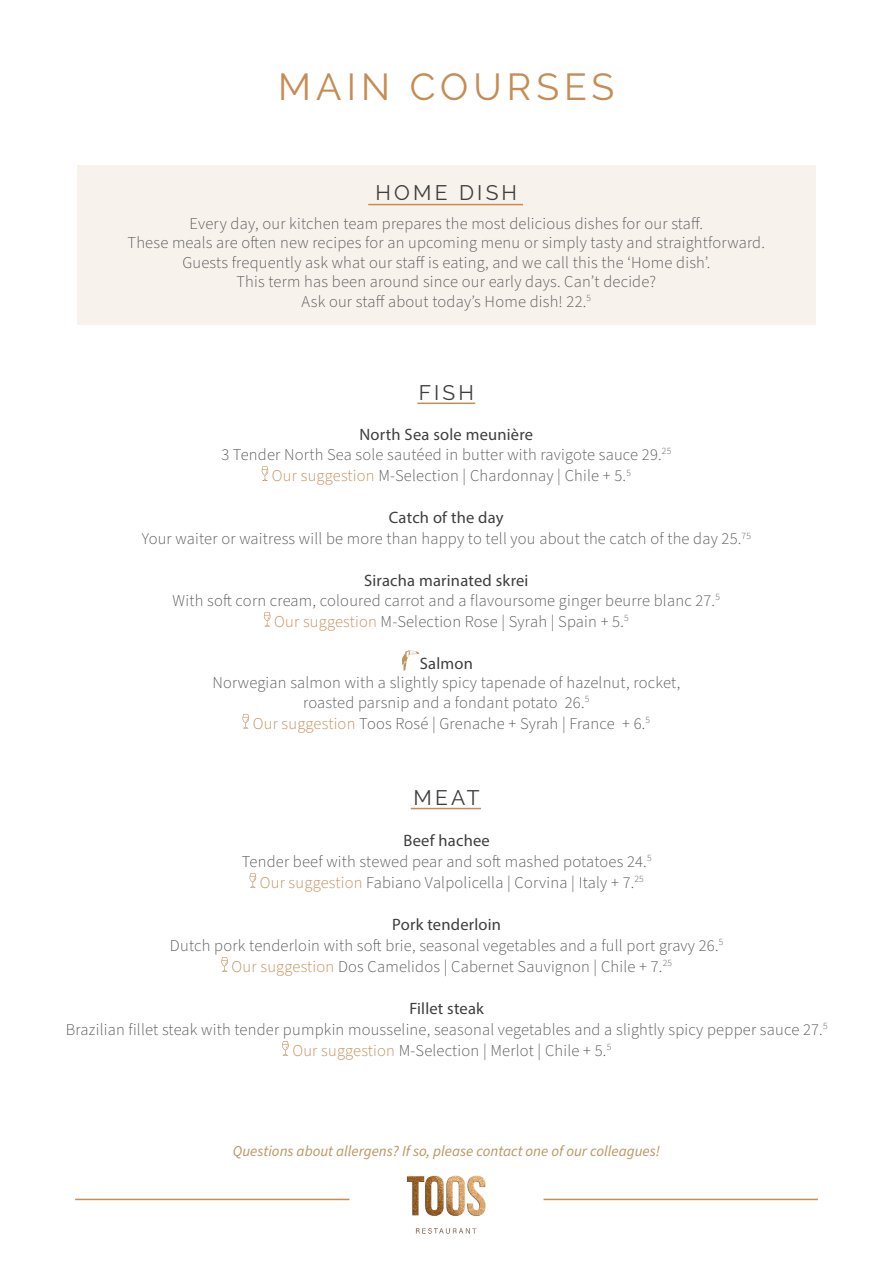
<style>
.page{position:relative;width:893px;height:1263px;background:#fff}
.page>*{position:absolute;margin:0;border:0;box-sizing:border-box;transform-origin:0 0}
.t1{font:37.5px "Raleway";letter-spacing:.135em;color:#c58c53}
.t2{font:21px "Raleway";letter-spacing:.15em;color:#3e3e3f}
.t3{font:300 16.5px "Source Sans Pro";letter-spacing:.015em;color:#57585a}
.t4{font:16.5px "Myriad Pro";letter-spacing:.015em;color:#3e3e3f}
.t5{font:italic 15px "Source Sans Pro";color:#ba965e}
.s1{color:#c58c53}
</style>
<div class="page">
<img style="left:407px;top:1175px;width:79px;height:59px">
<hr style="left:544px;top:1199px;width:274px;height:1px;background:#c58c53">
<hr style="left:75px;top:1199px;width:274px;height:1px;background:#c58c53">
<svg style="left:249px;top:873px;width:7px;height:15px"></svg>
<svg style="left:221px;top:957px;width:7px;height:15px"></svg>
<svg style="left:282px;top:1041px;width:7px;height:15px"></svg>
<hr style="left:411px;top:808px;width:70px;height:1px;background:#c58c53">
<svg style="left:262px;top:466px;width:6px;height:15px"></svg>
<svg style="left:264px;top:612px;width:7px;height:14px"></svg>
<svg style="left:242px;top:714px;width:7px;height:14px"></svg>
<hr style="left:417px;top:403px;width:58px;height:1px;background:#c58c53">
<div style="left:77px;top:165px;width:739px;height:160px;background:#f8f2ec"></div>
<hr style="left:368px;top:204px;width:155px;height:1px;background:#c58c53">
<svg style="left:402px;top:650px;width:18px;height:21px"></svg>
<p class="t1" style="left:278px;top:65px;width:337px">MAIN COURSES</p>
<p class="t2" style="left:376px;top:180px;width:143px">HOME DISH</p>
<p class="t3" style="left:190px;top:212px;width:515px">Every day, our kitchen team prepares the most delicious dishes for our staff.</p>
<p class="t3" style="left:128px;top:232px;width:639px">These meals are often new recipes for an upcoming menu or simply tasty and straightforward.</p>
<p class="t3" style="left:182px;top:251px;width:529px">Guests frequently ask what our staff is eating, and we call this the ‘Home dish’.</p>
<p class="t3" style="left:236px;top:271px;width:421px">This term has been around since our early days. Can’t decide?</p>
<p class="t3" style="left:301px;top:290px;width:291px">Ask our staff about today’s Home dish! 22.<sup>5</sup></p>
<p class="t2" style="left:419px;top:380px;width:57px">FISH</p>
<p class="t4" style="left:359px;top:425px;width:175px">North Sea sole meunière</p>
<p class="t3" style="left:221px;top:443px;width:451px">3 Tender North Sea sole sautéed in butter with ravigote sauce 29.<sup>25</sup></p>
<p class="t3" style="left:272px;top:464px;width:360px"><span class="s1">Our suggestion</span> M-Selection | Chardonnay | Chile + 5.<sup>5</sup></p>
<p class="t4" style="left:389px;top:507px;width:116px">Catch of the day</p>
<p class="t3" style="left:142px;top:527px;width:611px">Your waiter or waitress will be more than happy to tell you about the catch of the day 25.<sup>75</sup></p>
<p class="t4" style="left:364px;top:570px;width:166px">Siracha marinated skrei</p>
<p class="t3" style="left:173px;top:589px;width:549px">With soft corn cream, coloured carrot and a flavoursome ginger beurre blanc 27.<sup>5</sup></p>
<p class="t3" style="left:274px;top:610px;width:356px"><span class="s1">Our suggestion</span> M-Selection Rose | Syrah | Spain + 5.<sup>5</sup></p>
<p class="t4" style="left:420px;top:653px;width:55px">Salmon</p>
<p class="t3" style="left:212px;top:671px;width:469px">Norwegian salmon with a slightly spicy tapenade of hazelnut, rocket,</p>
<p class="t3" style="left:303px;top:691px;width:288px">roasted parsnip and a fondant potato 26.<sup>5</sup></p>
<p class="t3" style="left:253px;top:712px;width:399px"><span class="s1">Our suggestion</span> Toos Rosé | Grenache + Syrah | France + 6.<sup>5</sup></p>
<p class="t2" style="left:414px;top:786px;width:68px">MEAT</p>
<p class="t4" style="left:404px;top:830px;width:88px">Beef hachee</p>
<p class="t3" style="left:242px;top:850px;width:411px">Tender beef with stewed pear and soft mashed potatoes 24.<sup>5</sup></p>
<p class="t3" style="left:260px;top:871px;width:385px"><span class="s1">Our suggestion</span> Fabiano Valpolicella | Corvina | Italy + 7.<sup>25</sup></p>
<p class="t4" style="left:392px;top:914px;width:110px">Pork tenderloin</p>
<p class="t3" style="left:170px;top:934px;width:555px">Dutch pork tenderloin with soft brie, seasonal vegetables and a full port gravy 26.<sup>5</sup></p>
<p class="t3" style="left:232px;top:955px;width:442px"><span class="s1">Our suggestion</span> Dos Camelidos | Cabernet Sauvignon | Chile + 7.<sup>25</sup></p>
<p class="t4" style="left:409px;top:998px;width:76px">Fillet steak</p>
<p class="t3" style="left:66px;top:1018px;width:763px">Brazilian fillet steak with tender pumpkin mousseline, seasonal vegetables and a slightly spicy pepper sauce 27.<sup>5</sup></p>
<p class="t3" style="left:292px;top:1039px;width:320px"><span class="s1">Our suggestion</span> M-Selection | Merlot | Chile + 5.<sup>5</sup></p>
<p class="t5" style="left:233px;top:1141px;width:428px">Questions about allergens? If so, please contact one of our colleagues!</p>
</div>
